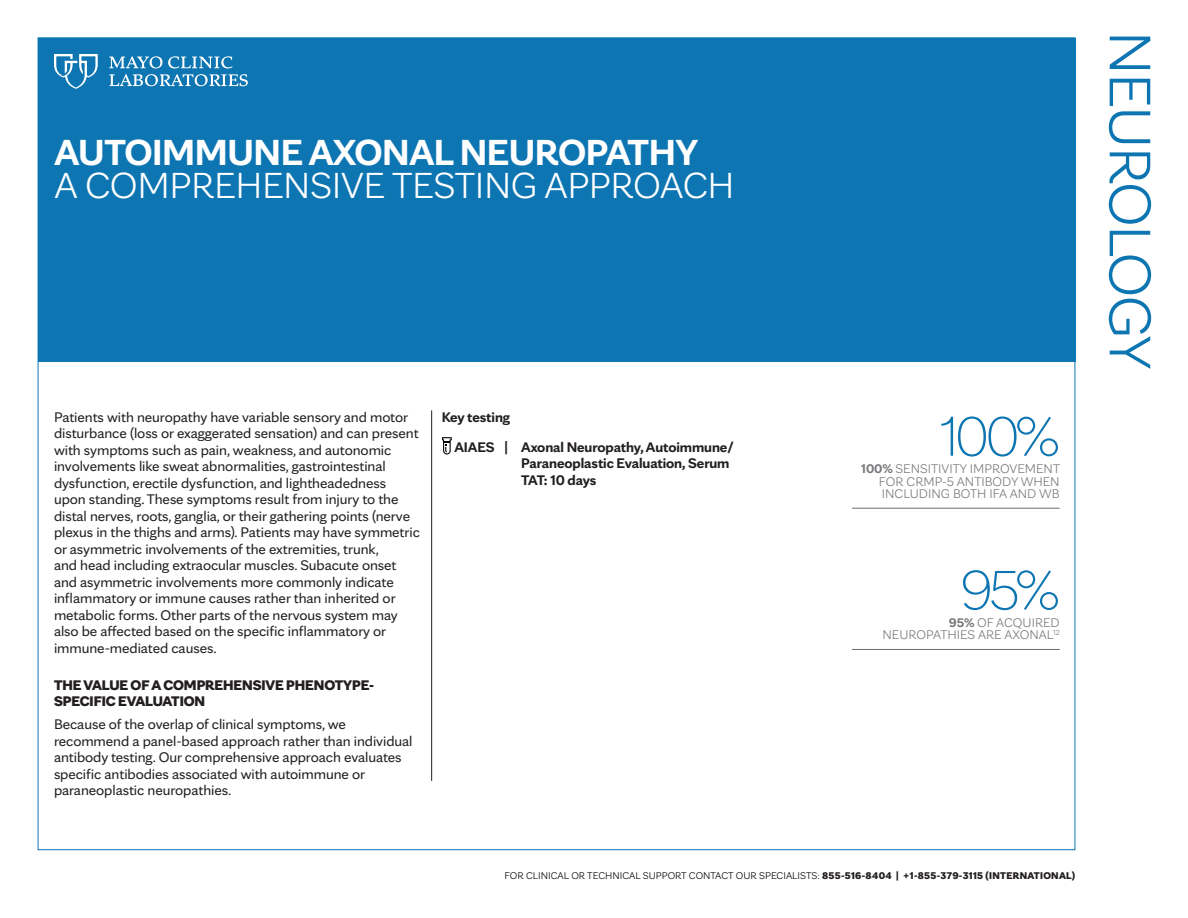
<style>
.page{position:relative;width:1188px;height:918px;background:#fff}
.page>*{position:absolute;margin:0;border:0;box-sizing:border-box;transform-origin:0 0}
.t1{font:300 63px "Mayo Clinic Sans";letter-spacing:-.03em;color:#0d75b2}
.t2{font:100 59.7px "Mayo Clinic Sans";color:#0d75b2}
.t3{font:300 39px "Mayo Clinic Sans";letter-spacing:-.01em;color:#fff}
.t4{font:700 39px "Mayo Clinic Sans";letter-spacing:-.01em;color:#fff}
.t5{font:15px/16.5px "Mayo Clinic Sans";letter-spacing:-.005em;color:#231f20}
.t6{font:700 15px/16.5px "Mayo Clinic Sans";letter-spacing:-.005em;color:#231f20}
.t7{font:900 15px/16.5px "Mayo Clinic Sans";letter-spacing:-.005em;color:#231f20}
.t8{font:300 13.5px/12.3px "Mayo Clinic Sans";color:#76787b}
.t9{font:300 10.5px "Mayo Clinic Sans";color:#000}
.s1{font-weight:700}
.s2{font-weight:900;color:#231f20}
</style>
<div class="page">
<div style="left:38px;top:38px;width:1037px;height:324px;background:#0d75b2"></div>
<svg style="left:54px;top:54px;width:44px;height:35px"></svg>
<svg style="left:109px;top:74px;width:139px;height:12px"></svg>
<svg style="left:109px;top:56px;width:124px;height:12px"></svg>
<hr style="left:852px;top:508px;width:208px;height:1px;background:#6c6d70">
<hr style="left:852px;top:649px;width:208px;height:1px;background:#6c6d70">
<svg style="left:442px;top:437px;width:10px;height:18px"></svg>
<hr style="left:431px;top:410px;width:1px;height:371px;background:#231f20">
<p class="t4" style="left:55px;top:121px;width:645px">AUTOIMMUNE AXONAL NEUROPATHY</p>
<p class="t3" style="left:55px;top:156px;width:682px">A COMPREHENSIVE TESTING APPROACH</p>
<p class="t5" style="left:54px;top:407px;width:367px">Patients with neuropathy have variable sensory and motor disturbance (loss or exaggerated sensation) and can present with symptoms such as pain, weakness, and autonomic involvements like sweat abnormalities, gastrointestinal dysfunction, erectile dysfunction, and lightheadedness upon standing. These symptoms result from injury to the distal nerves, roots, ganglia, or their gathering points (nerve plexus in the thighs and arms). Patients may have symmetric or asymmetric involvements of the extremities, trunk,<br>and head including extraocular muscles. Subacute onset and asymmetric involvements more commonly indicate inflammatory or immune causes rather than inherited or metabolic forms. Other parts of the nervous system may also be affected based on the specific inflammatory or immune-mediated causes.</p>
<p class="t7" style="left:54px;top:675px;width:322px">THE VALUE OF A COMPREHENSIVE PHENOTYPE-<br>SPECIFIC EVALUATION</p>
<p class="t5" style="left:54px;top:715px;width:360px">Because of the overlap of clinical symptoms, we recommend a panel-based approach rather than individual antibody testing. Our comprehensive approach evaluates specific antibodies associated with autoimmune or paraneoplastic neuropathies.</p>
<p class="t6" style="left:442px;top:407px;width:70px">Key testing</p>
<p class="t6" style="left:521px;top:437px;width:214px;text-indent:-67px">AIAES | Axonal Neuropathy, Autoimmune/<br>Paraneoplastic Evaluation, Serum<br>TAT: 10 days</p>
<p class="t2" style="left:940px;top:393px;width:122px">100%</p>
<p class="t8" style="left:879px;top:474px;width:182px">FOR CRMP-5 ANTIBODY WHEN<br>INCLUDING BOTH IFA AND WB</p>
<p class="t8" style="left:861px;top:461px;width:200px"><span class="s1">100%</span> SENSITIVITY IMPROVEMENT</p>
<p class="t2" style="left:960px;top:547px;width:102px">95%</p>
<p class="t8" style="left:883px;top:628px;width:179px">NEUROPATHIES ARE AXONAL<sup>12</sup></p>
<p class="t8" style="left:949px;top:615px;width:112px"><span class="s1">95%</span> OF ACQUIRED</p>
<p class="t9" style="left:505px;top:867px;width:572px">FOR CLINICAL OR TECHNICAL SUPPORT CONTACT OUR SPECIALISTS: <span class="s2">855-516-8404 | +1-855-379-3115 (INTERNATIONAL)</span></p>
<h1 class="t1" style="left:1177px;top:31px;width:340px;rotate:90deg">NEUROLOGY</h1>
</div>
